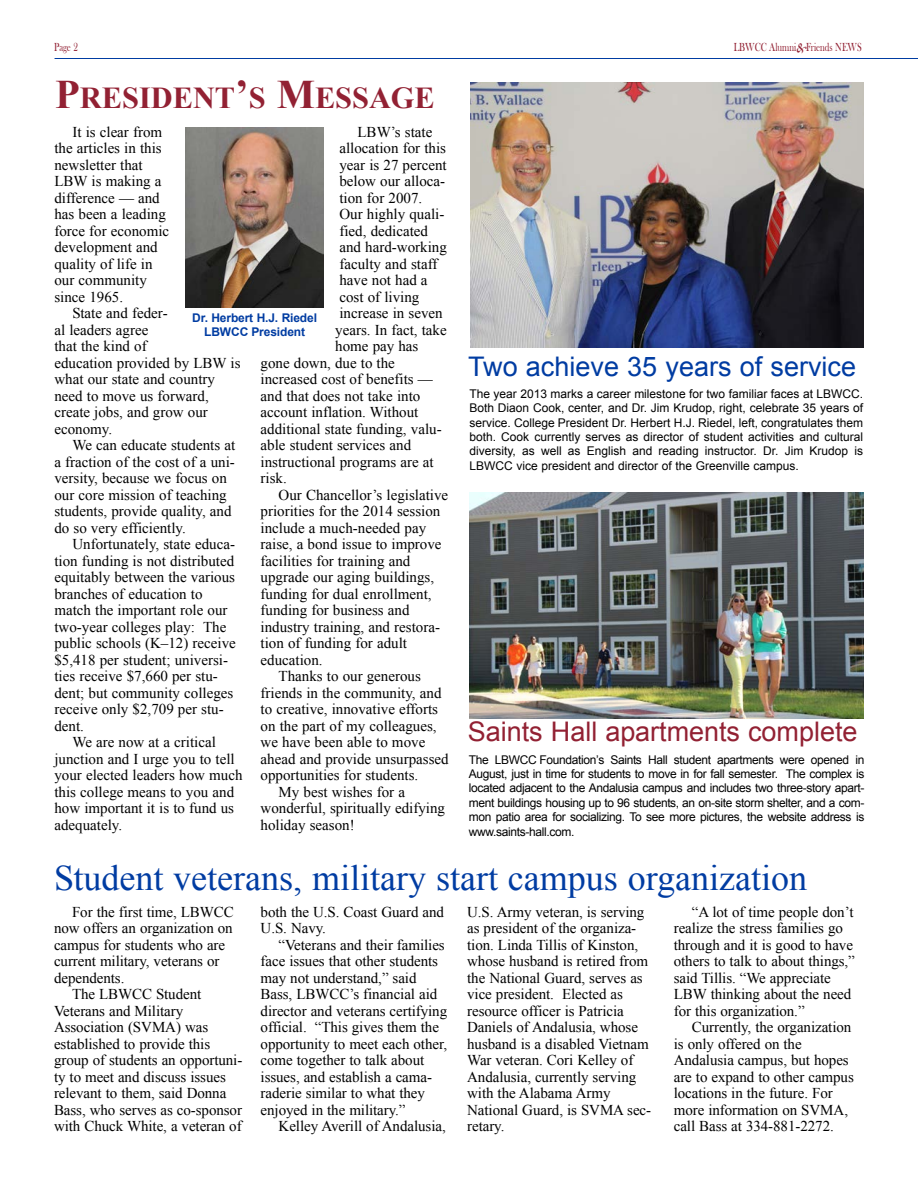
<style>
.page{position:relative;width:918px;height:1188px;background:#fff}
.page>*{position:absolute;margin:0;border:0;box-sizing:border-box;transform-origin:0 0}
.t1{font:36px "Times New Roman";color:#003ca2}
.t2{font:700 30.3px "Times New Roman";color:#922133}
.t3{font:27px "Arial";color:#922133}
.t4{font:27px "Arial";color:#003ca2}
.t5{font:15px/16.5px "Times New Roman";color:#000}
.t6{font:12px/14.4px "Arial";letter-spacing:-.015em;color:#000;text-align:justify}
.t7{font:700 12px/14.4px "Arial";letter-spacing:-.01em;color:#003ca2;text-align:center}
.t8{font:12px "Bask Old Face";color:#922133;scale:.75 1}
.s1{font-size:40.5px}
</style>
<div class="page">
<hr style="left:55px;top:58px;width:863px;height:1px;background:#003ca2">
<img style="left:185px;top:128px;width:139px;height:179px">
<img style="left:471px;top:82px;width:393px;height:265px">
<img style="left:469px;top:493px;width:395px;height:225px">
<p class="t8" style="left:54px;top:42px;width:33px">Page 2</p>
<p class="t8" style="left:734px;top:42px;width:172px">LBWCC Alumni Friends NEWS</p>
<h2 class="t2" style="left:55px;top:81px;width:381px"><span class="s1">P</span>RESIDENT<span class="s1">’</span>S <span class="s1">M</span>ESSAGE</h2>
<p class="t5" style="left:54px;top:124px;width:116px;text-indent:18px">It is clear from the articles in this newsletter that<br>LBW is making a difference — and has been a leading force for economic development and quality of life in our community since 1965.</p>
<p class="t5" style="left:54px;top:305px;width:188px;text-indent:18px">State and feder-<br>al leaders agree<br>that the kind of<br>education provided by LBW is what our state and country need to move us forward, create jobs, and grow our economy.</p>
<p class="t5" style="left:54px;top:437px;width:182px;text-indent:18px">We can educate students at a fraction of the cost of a uni&shy;versity, because we focus on our core mission of teaching students, provide quality, and do so very efficiently.</p>
<p class="t5" style="left:54px;top:536px;width:183px;text-indent:18px">Unfortunately, state educa&shy;tion funding is not distributed equitably between the various branches of education to match the important role our two-year colleges play: The public schools (K–12) receive $5,418 per student; universi&shy;ties receive $7,660 per stu&shy;dent; but community colleges receive only $2,709 per stu&shy;dent.</p>
<p class="t5" style="left:54px;top:734px;width:190px;text-indent:18px">We are now at a critical junction and I urge you to tell your elected leaders how much this college means to you and how important it is to fund us adequately.</p>
<p class="t5" style="left:357px;top:124px;width:76px">LBW’s state</p>
<p class="t5" style="left:339px;top:140px;width:108px">allocation for this</p>
<p class="t5" style="left:339px;top:157px;width:109px">year is 27 percent</p>
<p class="t5" style="left:339px;top:173px;width:107px">below our alloca-</p>
<p class="t5" style="left:339px;top:190px;width:84px">tion for 2007.</p>
<p class="t5" style="left:339px;top:206px;width:106px">Our highly quali-</p>
<p class="t5" style="left:339px;top:223px;width:90px">fied, dedicated</p>
<p class="t5" style="left:339px;top:239px;width:109px">and hard-working</p>
<p class="t5" style="left:339px;top:256px;width:99px">faculty and staff</p>
<p class="t5" style="left:339px;top:272px;width:90px">have not had a</p>
<p class="t5" style="left:339px;top:289px;width:81px">cost of living</p>
<p class="t5" style="left:339px;top:305px;width:105px">increase in seven</p>
<p class="t5" style="left:335px;top:322px;width:113px">years. In fact, take</p>
<p class="t5" style="left:335px;top:338px;width:85px">home pay has</p>
<p class="t5" style="left:261px;top:355px;width:136px">gone down, due to the</p>
<p class="t5" style="left:261px;top:371px;width:174px">increased cost of benefits —</p>
<p class="t5" style="left:261px;top:388px;width:161px">and that does not take into</p>
<p class="t5" style="left:261px;top:404px;width:159px">account inflation. Without</p>
<p class="t5" style="left:261px;top:421px;width:183px">additional state funding, valu-</p>
<p class="t5" style="left:261px;top:437px;width:152px">able student services and</p>
<p class="t5" style="left:261px;top:454px;width:175px">instructional programs are at</p>
<p class="t5" style="left:261px;top:470px;width:28px">risk.</p>
<p class="t5" style="left:279px;top:487px;width:171px">Our Chancellor’s legislative</p>
<p class="t5" style="left:261px;top:503px;width:181px">priorities for the 2014 session</p>
<p class="t5" style="left:261px;top:520px;width:167px">include a much-needed pay</p>
<p class="t5" style="left:261px;top:536px;width:183px">raise, a bond issue to improve</p>
<p class="t5" style="left:261px;top:553px;width:151px">facilities for training and</p>
<p class="t5" style="left:261px;top:569px;width:175px">upgrade our aging buildings,</p>
<p class="t5" style="left:261px;top:586px;width:173px">funding for dual enrollment,</p>
<p class="t5" style="left:261px;top:602px;width:151px">funding for business and</p>
<p class="t5" style="left:261px;top:619px;width:181px">industry training, and restora-</p>
<p class="t5" style="left:261px;top:635px;width:148px">tion of funding for adult</p>
<p class="t5" style="left:261px;top:652px;width:64px">education.</p>
<p class="t5" style="left:279px;top:668px;width:144px">Thanks to our generous</p>
<p class="t5" style="left:261px;top:685px;width:182px">friends in the community, and</p>
<p class="t5" style="left:261px;top:701px;width:179px">to creative, innovative efforts</p>
<p class="t5" style="left:261px;top:718px;width:178px">on the part of my colleagues,</p>
<p class="t5" style="left:261px;top:734px;width:166px">we have been able to move</p>
<p class="t5" style="left:261px;top:751px;width:190px">ahead and provide unsurpassed</p>
<p class="t5" style="left:261px;top:767px;width:159px">opportunities for students.</p>
<p class="t5" style="left:279px;top:784px;width:128px">My best wishes for a</p>
<p class="t5" style="left:261px;top:800px;width:186px">wonderful, spiritually edifying</p>
<p class="t5" style="left:261px;top:817px;width:96px">holiday season!</p>
<p class="t7" style="left:192px;top:310px;width:126px">Dr. Herbert H.J. Riedel<br>LBWCC President</p>
<h3 class="t4" style="left:468px;top:352px;width:389px">Two achieve 35 years of service</h3>
<p class="t6" style="left:469px;top:386px;width:395px">The year 2013 marks a career milestone for two familiar faces at LBWCC.<br>Both Diaon Cook, center, and Dr. Jim Krudop, right, celebrate 35 years of service. College President Dr. Herbert H.J. Riedel, left, congratulates them both. Cook currently serves as director of student activities and cultural diversity, as well as English and reading instructor. Dr. Jim Krudop is LBWCC vice president and director of the Greenville campus.</p>
<h3 class="t3" style="left:468px;top:717px;width:391px">Saints Hall apartments complete</h3>
<p class="t6" style="left:469px;top:752px;width:397px">The LBWCC Foundation’s Saints Hall student apartments were opened in August, just in time for students to move in for fall semester. The complex is located adjacent to the Andalusia campus and includes two three-story apart&shy;ment buildings housing up to 96 students, an on-site storm shelter, and a com&shy;mon patio area for socializing. To see more pictures, the website address is www.saints-hall.com.</p>
<h1 class="t1" style="left:54px;top:858px;width:755px">Student veterans, military start campus organization</h1>
<p class="t5" style="left:72px;top:903px;width:163px">For the first time, LBWCC</p>
<p class="t5" style="left:54px;top:920px;width:180px">now offers an organization on</p>
<p class="t5" style="left:54px;top:936px;width:173px">campus for students who are</p>
<p class="t5" style="left:54px;top:953px;width:167px">current military, veterans or</p>
<p class="t5" style="left:54px;top:969px;width:72px">dependents.</p>
<p class="t5" style="left:72px;top:986px;width:131px">The LBWCC Student</p>
<p class="t5" style="left:54px;top:1002px;width:131px">Veterans and Military</p>
<p class="t5" style="left:54px;top:1019px;width:156px">Association (SVMA) was</p>
<p class="t5" style="left:54px;top:1035px;width:158px">established to provide this</p>
<p class="t5" style="left:54px;top:1052px;width:190px">group of students an opportuni-</p>
<p class="t5" style="left:54px;top:1068px;width:173px">ty to meet and discuss issues</p>
<p class="t5" style="left:54px;top:1085px;width:174px">relevant to them, said Donna</p>
<p class="t5" style="left:54px;top:1101px;width:190px">Bass, who serves as co-sponsor</p>
<p class="t5" style="left:54px;top:1118px;width:189px">with Chuck White, a veteran of</p>
<p class="t5" style="left:261px;top:903px;width:185px">both the U.S. Coast Guard and<br>U.S. Navy.</p>
<p class="t5" style="left:261px;top:936px;width:188px;text-indent:18px">“Veterans and their families face issues that other students may not understand,” said<br>Bass, LBWCC’s financial aid director and veterans certifying official. “This gives them the opportunity to meet each other, come together to talk about issues, and establish a cama&shy;raderie similar to what they enjoyed in the military.”</p>
<p class="t5" style="left:279px;top:1118px;width:169px">Kelley Averill of Andalusia,</p>
<p class="t5" style="left:467px;top:903px;width:186px">U.S. Army veteran, is serving as president of the organiza&shy;tion. Linda Tillis of Kinston, whose husband is retired from the National Guard, serves as vice president. Elected as resource officer is Patricia<br>Daniels of Andalusia, whose husband is a disabled Vietnam<br>War veteran. Cori Kelley of<br>Andalusia, currently serving with the Alabama Army<br>National Guard, is SVMA sec&shy;retary.</p>
<p class="t5" style="left:674px;top:903px;width:183px;text-indent:18px">“A lot of time people don’t realize the stress families go through and it is good to have others to talk to about things,” said Tillis. “We appreciate<br>LBW thinking about the need for this organization.”</p>
<p class="t5" style="left:674px;top:1019px;width:182px;text-indent:18px">Currently, the organization is only offered on the<br>Andalusia campus, but hopes are to expand to other campus locations in the future. For more information on SVMA, call Bass at 334-881-2272.</p>
</div>
